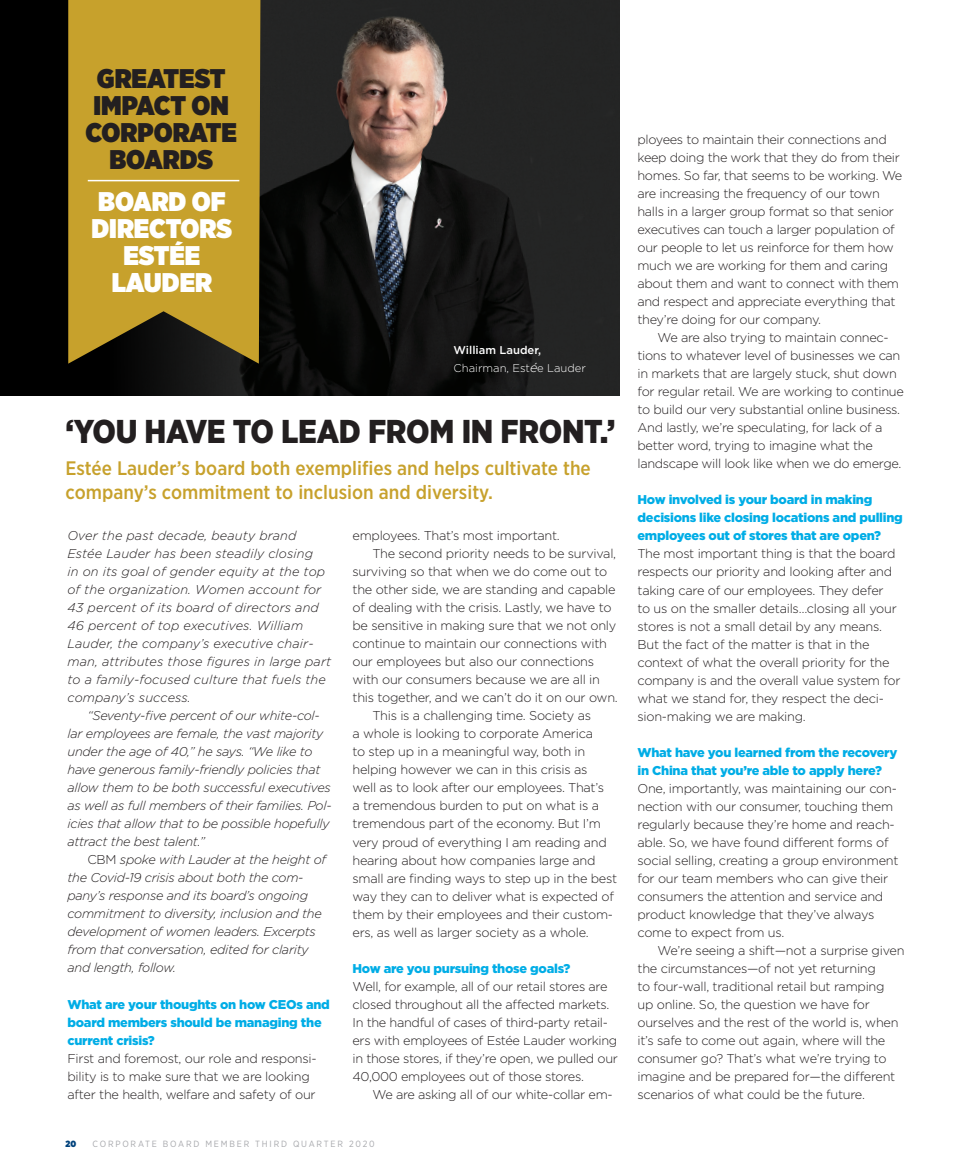
<style>
.page{position:relative;width:972px;height:1175px;background:#fff}
.page>*{position:absolute;margin:0;border:0;box-sizing:border-box;transform-origin:0 0}
.t1{font:900 33px "Gotham Narrow";letter-spacing:-.01em;color:#231f20}
.t2{font:900 27px/27px "Gotham Narrow";color:#231f20;text-align:center}
.t3{font:900 27px/27px "Gotham Narrow";color:#fff;text-align:center}
.t4{font:500 19.5px/24px "Gotham Narrow";color:#c7a12c}
.t5{font:300 12.75px/18px "Gotham";letter-spacing:-.02em;color:#231f20}
.t6{font:italic 300 12.75px/18px "Gotham";letter-spacing:-.02em;color:#231f20}
.t7{font:italic 300 12.75px/18px "Gotham";letter-spacing:.01em;color:#231f20}
.t8{font:900 12.75px/18px "Gotham";letter-spacing:-.02em;color:#00ade6}
.t9{font:300 11.25px/18px "Gotham";color:#fff}
.t10{font:9px "Gotham Narrow";letter-spacing:.2em;color:#a8a9ad}
.s1{font-weight:500}
.s2{font-style:italic;font-size:12.75px}
.s3{font-style:normal}
.s4{font-weight:900;color:#01427c}
</style>
<div class="page">
<div style="left:0;top:0;width:620px;height:395px;background:#000"></div>
<img style="left:145px;top:0;width:475px;height:395px">
<svg style="left:68px;top:0;width:192px;height:364px;background:#b89529"></svg>
<hr style="left:88px;top:180px;width:151px;height:1px;background:#fff">
<h2 class="t2" style="left:86px;top:65px;width:153px">GREATEST<br>IMPACT ON<br>CORPORATE<br>BOARDS</h2>
<h2 class="t3" style="left:91px;top:187px;width:142px">BOARD OF<br>DIRECTORS<br>ESTÉE<br>LAUDER</h2>
<p class="t9" style="left:454px;top:341px;width:134px"><span class="s1">William Lauder,<br></span>Chairman, Est<span class="s2">é</span>e Lauder</p>
<h1 class="t1" style="left:66px;top:409px;width:552px">‘YOU HAVE TO LEAD FROM IN FRONT.’</h1>
<h3 class="t4" style="left:66px;top:455px;width:527px">Estée Lauder’s board both exemplifies and helps cultivate the company’s commitment to inclusion and diversity.</h3>
<p class="t7" style="left:68px;top:526px;width:265px">Over the past decade, beauty brand Estée Lauder has been steadily closing<br>in on its goal of gender equity at the top of the organization. Women account for 43 percent of its board of directors and 46 percent of top executives. William Lauder, the company’s executive chair&shy;man, attributes those figures in large part to a family-focused culture that fuels the company’s success.</p>
<p class="t6" style="left:68px;top:706px;width:266px;text-indent:20px">“Seventy-five percent of our white-col&shy;lar employees are female, the vast majority under the age of 40,” he says. “We like to have generous family-friendly policies that allow them to be both successful executives as well as full members of their families. Pol&shy;icies that allow that to be possible hopefully attract the best talent.”</p>
<p class="t6" style="left:68px;top:850px;width:260px;text-indent:20px"><span class="s3">CBM</span> spoke with Lauder at the height of the Covid-19 crisis about both the com&shy;pany’s response and its board’s ongoing commitment to diversity, inclusion and the development of women leaders. Excerpts from that conversation, edited for clarity and length, follow.</p>
<p class="t8" style="left:68px;top:994px;width:264px">What are your thoughts on how CEOs and board members should be managing the current crisis?</p>
<p class="t5" style="left:68px;top:1048px;width:251px">First and foremost, our role and responsi&shy;bility is to make sure that we are looking after the health, welfare and safety of our</p>
<p class="t5" style="left:353px;top:526px;width:209px">employees. That’s most important.</p>
<p class="t5" style="left:372px;top:544px;width:245px">The second priority needs to be survival,</p>
<p class="t5" style="left:353px;top:562px;width:256px">surviving so that when we do come out to</p>
<p class="t5" style="left:353px;top:580px;width:265px">the other side, we are standing and capable</p>
<p class="t5" style="left:353px;top:598px;width:261px">of dealing with the crisis. Lastly, we have to</p>
<p class="t5" style="left:353px;top:616px;width:265px">be sensitive in making sure that we not only</p>
<p class="t5" style="left:353px;top:634px;width:256px">continue to maintain our connections with</p>
<p class="t5" style="left:353px;top:652px;width:243px">our employees but also our connections</p>
<p class="t5" style="left:353px;top:670px;width:249px">with our consumers because we are all in</p>
<p class="t5" style="left:353px;top:688px;width:267px">this together, and we can’t do it on our own.</p>
<p class="t5" style="left:372px;top:706px;width:220px">This is a challenging time. Society as</p>
<p class="t5" style="left:353px;top:724px;width:242px">a whole is looking to corporate America</p>
<p class="t5" style="left:353px;top:742px;width:234px">to step up in a meaningful way, both in</p>
<p class="t5" style="left:353px;top:760px;width:237px">helping however we can in this crisis as</p>
<p class="t5" style="left:353px;top:778px;width:253px">well as to look after our employees. That’s</p>
<p class="t5" style="left:353px;top:796px;width:248px">a tremendous burden to put on what is a</p>
<p class="t5" style="left:353px;top:814px;width:250px">tremendous part of the economy. But I’m</p>
<p class="t5" style="left:353px;top:832px;width:256px">very proud of everything I am reading and</p>
<p class="t5" style="left:353px;top:850px;width:245px">hearing about how companies large and</p>
<p class="t5" style="left:353px;top:868px;width:266px">small are finding ways to step up in the best</p>
<p class="t5" style="left:353px;top:886px;width:263px">way they can to deliver what is expected of</p>
<p class="t5" style="left:353px;top:904px;width:262px">them by their employees and their custom-</p>
<p class="t5" style="left:353px;top:922px;width:238px">ers, as well as larger society as a whole.</p>
<p class="t8" style="left:353px;top:959px;width:219px">How are you pursuing those goals?</p>
<p class="t5" style="left:353px;top:976px;width:267px">Well, for example, all of our retail stores are closed throughout all the affected markets.<br>In the handful of cases of third-party retail&shy;ers with employees of Estée Lauder working in those stores, if they’re open, we pulled our 40,000 employees out of those stores.</p>
<p class="t5" style="left:372px;top:1084px;width:242px">We are asking all of our white-collar em-</p>
<p class="t10" style="left:66px;top:1138px;width:311px"><span class="s4">20</span> CORPORATE BOARD MEMBER THIRD QUARTER 2020</p>
<p class="t5" style="left:638px;top:130px;width:266px">ployees to maintain their connections and keep doing the work that they do from their homes. So far, that seems to be working. We are increasing the frequency of our town halls in a larger group format so that senior executives can touch a larger population of our people to let us reinforce for them how much we are working for them and caring about them and want to connect with them and respect and appreciate everything that they’re doing for our company.</p>
<p class="t5" style="left:638px;top:328px;width:268px;text-indent:20px">We are also trying to maintain connec&shy;tions to whatever level of businesses we can in markets that are largely stuck, shut down for regular retail. We are working to continue to build our very substantial online business.<br>And lastly, we’re speculating, for lack of a better word, trying to imagine what the landscape will look like when we do emerge.</p>
<p class="t8" style="left:638px;top:491px;width:267px">How involved is your board in making decisions like closing locations and pulling employees out of stores that are open?</p>
<p class="t5" style="left:638px;top:544px;width:265px">The most important thing is that the board respects our priority and looking after and taking care of our employees. They defer<br>to us on the smaller details…closing all your stores is not a small detail by any means.<br>But the fact of the matter is that in the context of what the overall priority for the company is and the overall value system for what we stand for, they respect the deci&shy;sion-making we are making.</p>
<p class="t8" style="left:638px;top:743px;width:261px">What have you learned from the recovery in China that you’re able to apply here?</p>
<p class="t5" style="left:638px;top:778px;width:263px">One, importantly, was maintaining our con&shy;nection with our consumer, touching them regularly because they’re home and reach&shy;able. So, we have found different forms of social selling, creating a group environment for our team members who can give their consumers the attention and service and product knowledge that they’ve always come to expect from us.</p>
<p class="t5" style="left:638px;top:940px;width:269px;text-indent:20px">We’re seeing a shift—not a surprise given the circumstances—of not yet returning<br>to four-wall, traditional retail but ramping<br>up online. So, the question we have for ourselves and the rest of the world is, when it’s safe to come out again, where will the consumer go? That’s what we’re trying to imagine and be prepared for—the different scenarios of what could be the future.</p>
</div>
